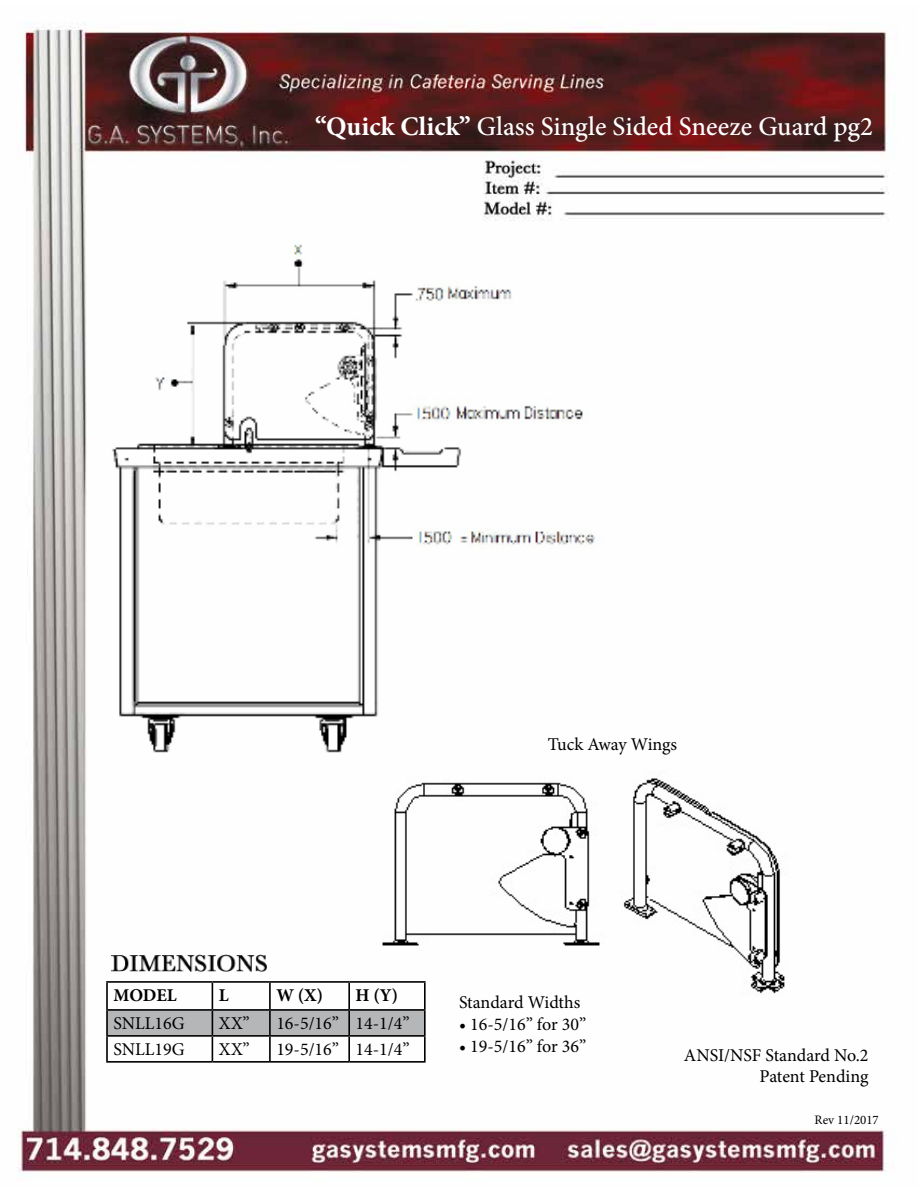
<style>
.page{position:relative;width:918px;height:1188px;background:#fff}
.page>*{position:absolute;margin:0;border:0;box-sizing:border-box;transform-origin:0 0}
.t1{font:500 26.85px "Minion Pro";color:#fff}
.t2{font:18px/21.6px "Minion Pro";color:#000;text-align:right}
.t3{font:700 18px "Minion Pro";letter-spacing:-.01em;color:#000}
.t4{font:12.9px "Minion Pro";color:#000}
.s1{font-weight:700}
</style>
<div class="page">
<img style="left:18px;top:22px;width:871px;height:1153px">
<hr style="left:106px;top:981px;width:106px;height:2px;background:#000">
<hr style="left:106px;top:983px;width:2px;height:26px;background:#000">
<hr style="left:212px;top:981px;width:58px;height:2px;background:#000">
<hr style="left:270px;top:981px;width:79px;height:2px;background:#000">
<hr style="left:349px;top:981px;width:77px;height:2px;background:#000">
<hr style="left:424px;top:983px;width:2px;height:26px;background:#000">
<hr style="left:106px;top:1009px;width:106px;height:2px;background:#000">
<hr style="left:106px;top:1011px;width:2px;height:24px;background:#000">
<hr style="left:349px;top:1009px;width:77px;height:2px;background:#000">
<hr style="left:424px;top:1011px;width:2px;height:24px;background:#000">
<hr style="left:106px;top:1035px;width:106px;height:2px;background:#000">
<hr style="left:106px;top:1037px;width:2px;height:24px;background:#000">
<hr style="left:349px;top:1035px;width:77px;height:2px;background:#000">
<hr style="left:424px;top:1037px;width:2px;height:24px;background:#000">
<hr style="left:106px;top:1061px;width:106px;height:2px;background:#000">
<hr style="left:270px;top:1061px;width:79px;height:2px;background:#000">
<hr style="left:349px;top:1061px;width:77px;height:2px;background:#000">
<svg style="left:107px;top:983px;width:318px;height:78px"></svg>
<hr style="left:269px;top:1037px;width:2px;height:24px;background:#000">
<hr style="left:212px;top:1061px;width:58px;height:2px;background:#000">
<img style="left:112px;top:954px;width:155px;height:17px">
<img style="left:101px;top:232px;width:506px;height:533px">
<img style="left:365px;top:770px;width:242px;height:184px">
<img style="left:607px;top:770px;width:200px;height:238px">
<h1 class="t1" style="left:315px;top:108px;width:560px"><span class="s1">“Quick Click”</span> Glass Single Sided Sneeze Guard pg2</h1>
<p class="t2" style="left:548px;top:734px;width:131px">Tuck Away Wings</p>
<p class="t3" style="left:113px;top:983px;width:65px">MODEL</p>
<p class="t3" style="left:219px;top:983px;width:11px">L</p>
<p class="t3" style="left:276px;top:983px;width:48px">W (X)</p>
<p class="t3" style="left:356px;top:983px;width:44px">H (Y)</p>
<p class="t2" style="left:113px;top:1013px;width:73px">SNLL16G</p>
<p class="t2" style="left:219px;top:1013px;width:32px">XX”</p>
<p class="t2" style="left:276px;top:1013px;width:135px">16-5/16” 14-1/4”</p>
<p class="t2" style="left:113px;top:1039px;width:73px">SNLL19G</p>
<p class="t2" style="left:219px;top:1039px;width:32px">XX”</p>
<p class="t2" style="left:276px;top:1039px;width:135px">19-5/16” 14-1/4”</p>
<p class="t2" style="left:684px;top:1044px;width:186px">ANSI/NSF Standard No.2<br>Patent Pending</p>
<p class="t2" style="left:459px;top:992px;width:123px">Standard Widths</p>
<p class="t2" style="left:459px;top:1014px;width:129px">• 16-5/16” for 30”</p>
<p class="t2" style="left:459px;top:1035px;width:129px">• 19-5/16” for 36”</p>
<p class="t4" style="left:815px;top:1111px;width:66px">Rev 11/2017</p>
</div>
